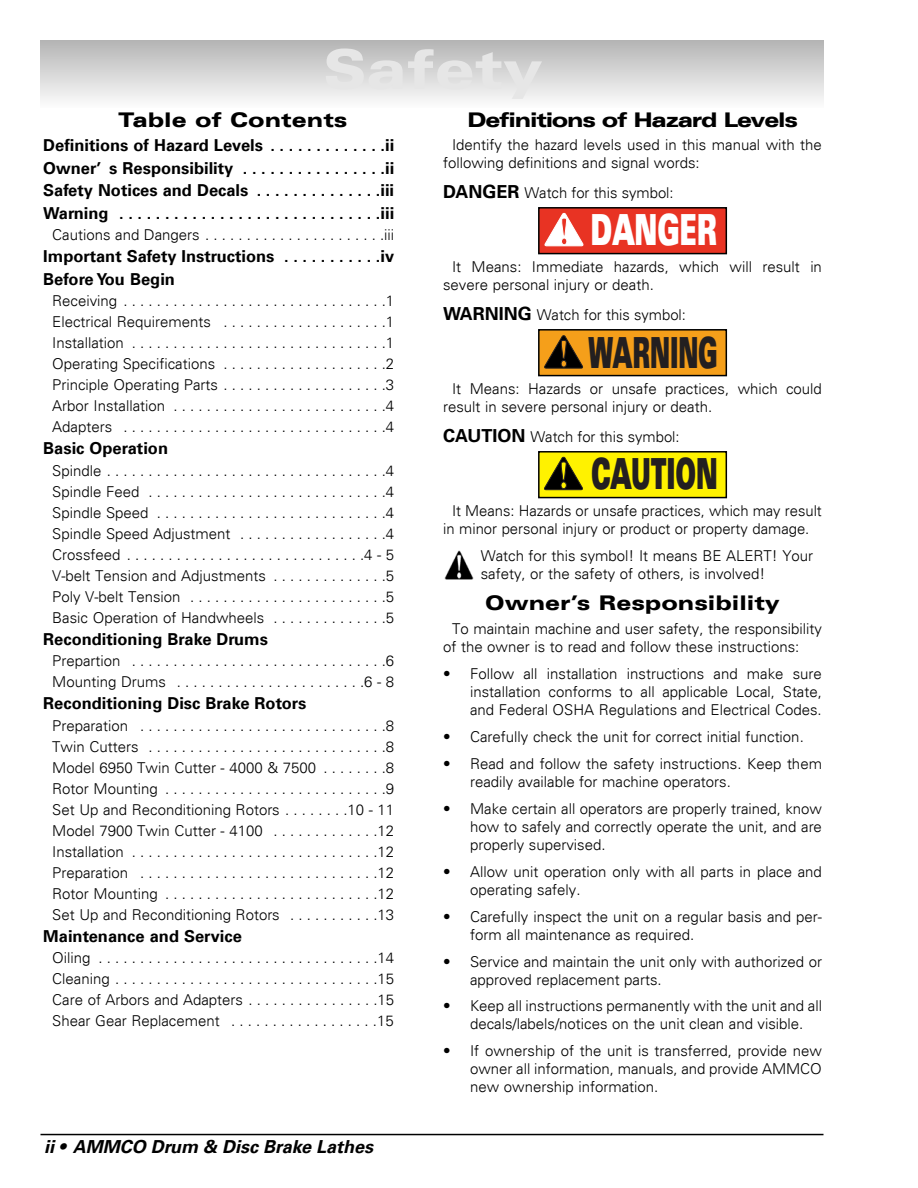
<style>
.page{position:relative;width:918px;height:1188px;background:#fff}
.page>*{position:absolute;margin:0;border:0;box-sizing:border-box;transform-origin:0 0}
.t1{font:900 expanded 54px "Univers LT";color:#e6e6e6}
.t2{font:900 expanded 42.9px "Univers";letter-spacing:-.005em;color:#231f20;scale:.42 1}
.t3{font:900 expanded 42.9px "Univers";letter-spacing:-.005em;color:#231f20;scale:.46 1}
.t4{font:900 expanded 42.9px "Univers";letter-spacing:-.005em;color:#fff;scale:.48 1}
.t5{font:900 expanded 20.25px "Univers LT";color:#000}
.t6{font:900 expanded 20.25px "Univers LT";letter-spacing:-.06em;color:#000}
.t7{font:italic 700 18px "Univers LT";color:#000}
.t8{font:700 16.5px/22.5px "Univers LT";color:#000;text-align:justify}
.t9{font:300 15px/21px "Univers LT";color:#000}
.s1{font-weight:700;font-size:18px}
</style>
<div class="page">
<div style="left:40px;top:40px;width:784px;height:68px;background:linear-gradient(to bottom,#b4b4b4,#fbfbfb)"></div>
<hr style="left:40px;top:1134px;width:784px;height:1px;background:#000">
<div style="left:540px;top:209px;width:186px;height:44px;background:#e83323"></div>
<svg style="left:544px;top:213px;width:39px;height:33px"></svg>
<div style="left:538px;top:207px;width:189px;height:47px;border:2px solid #000"></div>
<div style="left:540px;top:331px;width:186px;height:44px;background:#f59f1a"></div>
<svg style="left:544px;top:335px;width:39px;height:33px"></svg>
<div style="left:538px;top:329px;width:189px;height:47px;border:2px solid #000"></div>
<div style="left:540px;top:453px;width:186px;height:44px;background:#fff200"></div>
<svg style="left:544px;top:457px;width:39px;height:33px"></svg>
<div style="left:538px;top:451px;width:189px;height:47px;border:2px solid #000"></div>
<svg style="left:444px;top:550px;width:30px;height:30px"></svg>
<h1 class="t1" style="left:323px;top:38px;width:222px">Safety</h1>
<h3 class="t5" style="left:118px;top:108px;width:231px">Table of Contents</h3>
<p class="t8" style="left:43px;top:135px;width:352px">Definitions of Hazard Levels . . . . . . . . . . . . .ii Owner’ s Responsibility . . . . . . . . . . . . . . . .ii Safety Notices and Decals . . . . . . . . . . . . . .iii Warning . . . . . . . . . . . . . . . . . . . . . . . . . . . . .iii</p>
<p class="t9" style="left:52px;top:225px;width:343px">Cautions and Dangers . . . . . . . . . . . . . . . . . . . . . .iii</p>
<p class="t8" style="left:43px;top:246px;width:352px">Important Safety Instructions . . . . . . . . . . .iv<br>Before You Begin</p>
<p class="t9" style="left:52px;top:291px;width:343px;text-align:justify">Receiving . . . . . . . . . . . . . . . . . . . . . . . . . . . . . . . .1<br>Electrical Requirements . . . . . . . . . . . . . . . . . . . .1<br>Installation . . . . . . . . . . . . . . . . . . . . . . . . . . . . . . .1<br>Operating Specifications . . . . . . . . . . . . . . . . . . . .2<br>Principle Operating Parts . . . . . . . . . . . . . . . . . . . .3<br>Arbor Installation . . . . . . . . . . . . . . . . . . . . . . . . . .4<br>Adapters . . . . . . . . . . . . . . . . . . . . . . . . . . . . . . . .4</p>
<p class="t8" style="left:43px;top:438px;width:126px">Basic Operation</p>
<p class="t9" style="left:52px;top:460px;width:344px;text-align:justify">Spindle . . . . . . . . . . . . . . . . . . . . . . . . . . . . . . . . . .4<br>Spindle Feed . . . . . . . . . . . . . . . . . . . . . . . . . . . . .4<br>Spindle Speed . . . . . . . . . . . . . . . . . . . . . . . . . . . .4<br>Spindle Speed Adjustment . . . . . . . . . . . . . . . . . .4<br>Crossfeed . . . . . . . . . . . . . . . . . . . . . . . . . . . . .4 - 5<br>V-belt Tension and Adjustments . . . . . . . . . . . . . .5<br>Poly V-belt Tension . . . . . . . . . . . . . . . . . . . . . . . .5<br>Basic Operation of Handwheels . . . . . . . . . . . . . .5</p>
<p class="t8" style="left:43px;top:628px;width:226px">Reconditioning Brake Drums</p>
<p class="t9" style="left:52px;top:651px;width:343px">Prepartion . . . . . . . . . . . . . . . . . . . . . . . . . . . . . . .6<br>Mounting Drums . . . . . . . . . . . . . . . . . . . . . . .6 - 8</p>
<p class="t8" style="left:43px;top:693px;width:265px">Reconditioning Disc Brake Rotors</p>
<p class="t9" style="left:52px;top:715px;width:344px;text-align:justify">Preparation . . . . . . . . . . . . . . . . . . . . . . . . . . . . . .8<br>Twin Cutters . . . . . . . . . . . . . . . . . . . . . . . . . . . . .8<br>Model 6950 Twin Cutter - 4000 &amp; 7500 . . . . . . . .8<br>Rotor Mounting . . . . . . . . . . . . . . . . . . . . . . . . . . .9<br>Set Up and Reconditioning Rotors . . . . . . . .10 - 11<br>Model 7900 Twin Cutter - 4100 . . . . . . . . . . . . .12<br>Installation . . . . . . . . . . . . . . . . . . . . . . . . . . . . . .12<br>Preparation . . . . . . . . . . . . . . . . . . . . . . . . . . . . .12<br>Rotor Mounting . . . . . . . . . . . . . . . . . . . . . . . . . .12<br>Set Up and Reconditioning Rotors . . . . . . . . . . .13</p>
<p class="t8" style="left:43px;top:925px;width:200px">Maintenance and Service</p>
<p class="t9" style="left:52px;top:948px;width:343px;text-align:justify">Oiling . . . . . . . . . . . . . . . . . . . . . . . . . . . . . . . . . .14<br>Cleaning . . . . . . . . . . . . . . . . . . . . . . . . . . . . . . . .15<br>Care of Arbors and Adapters . . . . . . . . . . . . . . . .15<br>Shear Gear Replacement . . . . . . . . . . . . . . . . . .15</p>
<h3 class="t6" style="left:467px;top:108px;width:332px">Definitions of Hazard Levels</h3>
<p class="t9" style="left:443px;top:136px;width:380px;line-height:18px;text-indent:9px">Identify the hazard levels used in this manual with the following definitions and signal words:</p>
<p class="t9" style="left:443px;top:182px;width:232px"><span class="s1">DANGER</span> Watch for this symbol:</p>
<h2 class="t4" style="left:591px;top:214px;width:265px">DANGER</h2>
<p class="t9" style="left:443px;top:258px;width:380px;line-height:18px;text-indent:9px">It Means: Immediate hazards, which will result in severe personal injury or death.</p>
<p class="t9" style="left:443px;top:304px;width:244px"><span class="s1">WARNING</span> Watch for this symbol:</p>
<h2 class="t2" style="left:588px;top:337px;width:310px">WARNING</h2>
<p class="t9" style="left:443px;top:380px;width:380px;line-height:18px;text-indent:9px">It Means: Hazards or unsafe practices, which could result in severe personal injury or death.</p>
<p class="t9" style="left:443px;top:426px;width:238px"><span class="s1">CAUTION</span> Watch for this symbol:</p>
<h2 class="t3" style="left:591px;top:458px;width:277px">CAUTION</h2>
<p class="t9" style="left:443px;top:502px;width:380px;line-height:18px;text-indent:9px">It Means: Hazards or unsafe practices, which may result in minor personal injury or product or property damage.</p>
<p class="t9" style="left:481px;top:547px;width:334px;line-height:18px">Watch for this symbol! It means BE ALERT! Your safety, or the safety of others, is involved!</p>
<h3 class="t5" style="left:485px;top:591px;width:296px">Owner’s Responsibility</h3>
<p class="t9" style="left:443px;top:619px;width:380px;line-height:18px;text-indent:9px">To maintain machine and user safety, the responsibility of the owner is to read and follow these instructions:</p>
<p class="t9" style="left:470px;top:664px;width:353px;line-height:18px;text-align:justify;text-indent:-27px">• Follow all installation instructions and make sure installation conforms to all applicable Local, State, and Federal OSHA Regulations and Electrical Codes.</p>
<p class="t9" style="left:443px;top:726px;width:362px">• Carefully check the unit for correct initial function.</p>
<p class="t9" style="left:470px;top:754px;width:353px;line-height:18px;text-indent:-27px">• Read and follow the safety instructions. Keep them readily available for machine operators.</p>
<p class="t9" style="left:470px;top:799px;width:353px;line-height:18px;text-align:justify;text-indent:-27px">• Make certain all operators are properly trained, know how to safely and correctly operate the unit, and are properly supervised.</p>
<p class="t9" style="left:470px;top:862px;width:353px;line-height:18px;text-indent:-27px">• Allow unit operation only with all parts in place and operating safely.</p>
<p class="t9" style="left:470px;top:907px;width:353px;line-height:18px;text-indent:-27px">• Carefully inspect the unit on a regular basis and per&shy;form all maintenance as required.</p>
<p class="t9" style="left:470px;top:952px;width:353px;line-height:18px;text-indent:-27px">• Service and maintain the unit only with authorized or approved replacement parts.</p>
<p class="t9" style="left:443px;top:997px;width:380px;line-height:18px;text-align:center">• Keep all instructions permanently with the unit and all decals/labels/notices on the unit clean and visible.</p>
<p class="t9" style="left:470px;top:1042px;width:353px;line-height:18px;text-align:justify;text-indent:-27px">• If ownership of the unit is transferred, provide new owner all information, manuals, and provide AMMCO new ownership information.</p>
<p class="t7" style="left:44px;top:1137px;width:330px">ii • AMMCO Drum &amp; Disc Brake Lathes</p>
</div>
